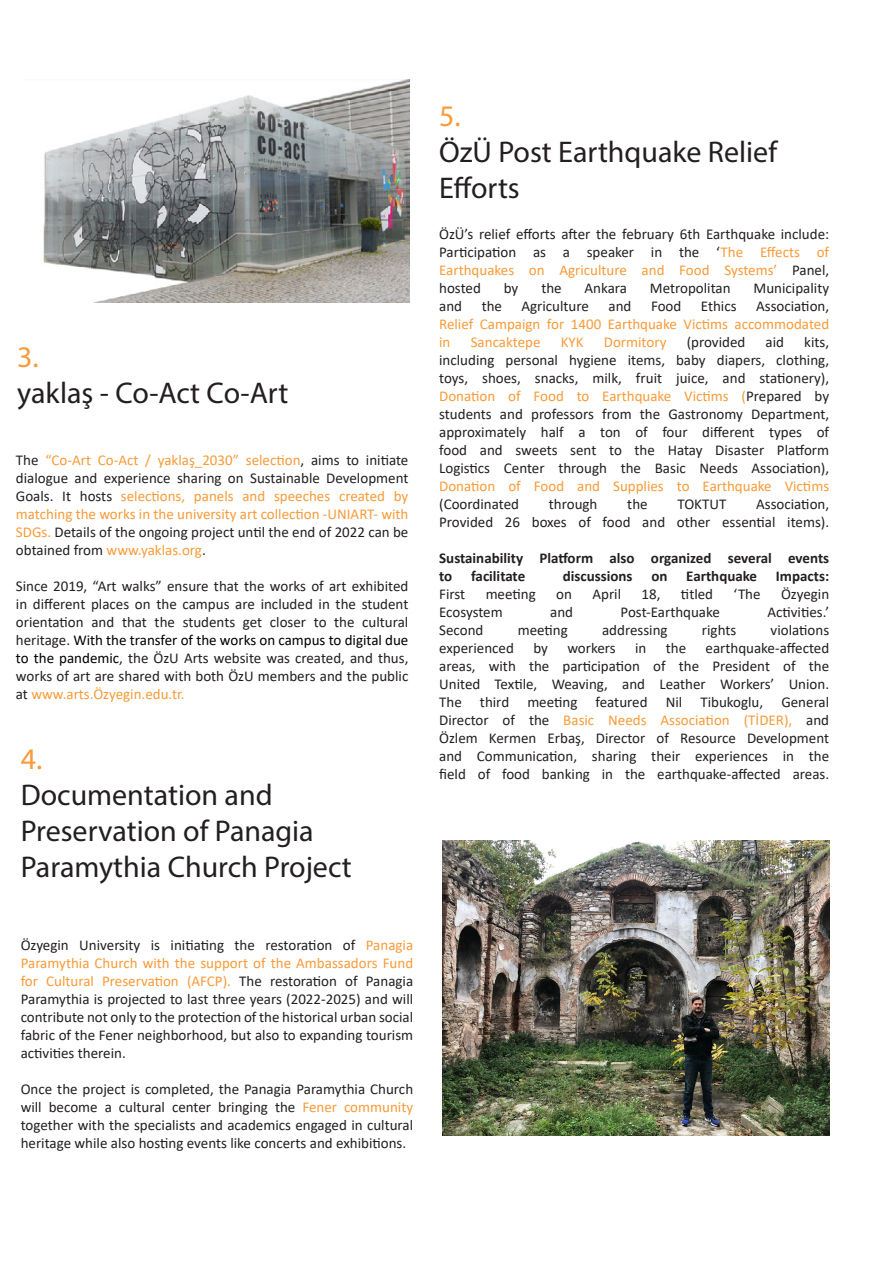
<style>
.page{position:relative;width:893px;height:1263px;background:#fff}
.page>*{position:absolute;margin:0;border:0;box-sizing:border-box;transform-origin:0 0}
.t1{font:30px/36px "Myriad Pro";color:#231f20}
.t2{font:30px "Myriad Pro";color:#f89b39}
.t3{font:30px "Myriad Pro";color:#f89b38}
.t4{font:15px/18px "Calibri";color:#231f20;text-align:justify}
.t5{font:15px/18px "Calibri";color:#f89b39;text-align:justify}
.t6{font:700 15px/18px "Calibri";color:#231f20}
.s1{color:#231f20}
.s2{color:#000001}
.s3{color:#f89b39}
</style>
<div class="page">
<img style="left:43px;top:80px;width:366px;height:223px">
<img style="left:443px;top:840px;width:386px;height:295px">
<p class="t2" style="left:17px;top:339px;width:23px">3.</p>
<p class="t1" style="left:17px;top:375px;width:273px">yaklaş - Co-Act Co-Art</p>
<p class="t5" style="left:16px;top:451px;width:394px"><span class="s1">The</span> “Co-Art Co-Act / yaklaş_2030” selection<span class="s1">, aims to initiate dialogue and experience sharing on Sustainable Development Goals. It hosts</span> selections, panels and speeches created by matching the works in the university art collection -UNIART- with SDGs. <span class="s1">Details of the ongoing project until the end of 2022 can be obtained from</span> www.yaklas.org<span class="s1">.</span></p>
<p class="t4" style="left:16px;top:577px;width:394px">Since 2019, “Art walks” ensure that the works of art exhibited in different places on the campus are included in the student orientation and that the students get closer to the cultural heritage. <span class="s2">With the transfer of the works on campus to digital due to the pandemic</span>, the ÖzU Arts website was created, and thus, works of art are shared with both ÖzU members and the public at <span class="s3">www.arts.Özyegin.edu.tr.</span></p>
<p class="t3" style="left:21px;top:740px;width:23px">4.</p>
<p class="t1" style="left:21px;top:776px;width:333px">Documentation and<br>Preservation of Panagia<br>Paramythia Church Project</p>
<p class="t4" style="left:21px;top:935px;width:394px">Özyegin University is initiating the restoration of <span class="s3">Panagia Paramythia Church with the support of the Ambassadors Fund for Cultural Preservation (AFCP).</span> The restoration of Panagia Paramythia is projected to last three years (2022-2025) and will contribute not only to the protection of the historical urban social fabric of the Fener neighborhood, but also to expanding tourism activities therein.</p>
<p class="t4" style="left:21px;top:1079px;width:394px">Once the project is completed, the Panagia Paramythia Church will become a cultural center bringing the <span class="s3">Fener community </span>together with the specialists and academics engaged in cultural heritage while also hosting events like concerts and exhibitions.</p>
<p class="t2" style="left:439px;top:98px;width:23px">5.</p>
<p class="t1" style="left:439px;top:134px;width:339px">ÖzÜ Post Earthquake Relief<br>Efforts</p>
<p class="t4" style="left:439px;top:224px;width:391px">ÖzÜ’s relief efforts after the february 6th Earthquake include:</p>
<p class="t5" style="left:439px;top:242px;width:391px"><span class="s1">Participation as a speaker in the ‘</span>The Effects of Earthquakes on Agriculture and Food Systems’ <span class="s1">Panel, hosted</span></p>
<p class="t4" style="left:504px;top:278px;width:16px">by</p>
<p class="t4" style="left:541px;top:278px;width:22px">the</p>
<p class="t4" style="left:585px;top:278px;width:44px">Ankara</p>
<p class="t4" style="left:650px;top:278px;width:82px">Metropolitan</p>
<p class="t4" style="left:754px;top:278px;width:77px">Municipality</p>
<p class="t4" style="left:439px;top:296px;width:24px">and</p>
<p class="t4" style="left:482px;top:296px;width:22px">the</p>
<p class="t4" style="left:522px;top:296px;width:69px">Agriculture</p>
<p class="t4" style="left:609px;top:296px;width:24px">and</p>
<p class="t4" style="left:651px;top:296px;width:32px">Food</p>
<p class="t4" style="left:701px;top:296px;width:37px">Ethics</p>
<p class="t4" style="left:756px;top:296px;width:75px">Association,</p>
<p class="t5" style="left:439px;top:314px;width:391px">Relief Campaign for 1400 Earthquake Victims accommodated in</p>
<p class="t5" style="left:471px;top:332px;width:71px">Sancaktepe</p>
<p class="t5" style="left:561px;top:332px;width:24px">KYK</p>
<p class="t5" style="left:604px;top:332px;width:64px">Dormitory</p>
<p class="t4" style="left:687px;top:332px;width:60px">(provided</p>
<p class="t4" style="left:766px;top:332px;width:20px">aid</p>
<p class="t4" style="left:439px;top:332px;width:391px;text-indent:365px">kits, including personal hygiene items, baby diapers, clothing, toys, shoes, snacks, milk, fruit juice, and stationery),</p>
<p class="t4" style="left:439px;top:386px;width:391px"><span class="s3">Donation of Food to Earthquake Victims (</span>Prepared by students and professors from the Gastronomy Department, approximately half a ton of four different types of food and sweets sent to the Hatay Disaster Platform Logistics Center through the Basic Needs Association),</p>
<p class="t5" style="left:439px;top:476px;width:391px">Donation of Food and Supplies to Earthquake Victims <span class="s1">(Coordinated</span></p>
<p class="t4" style="left:549px;top:494px;width:50px">through</p>
<p class="t4" style="left:627px;top:494px;width:22px">the</p>
<p class="t4" style="left:677px;top:494px;width:50px">TOKTUT</p>
<p class="t4" style="left:439px;top:494px;width:391px;text-align:right">Association,<br>Provided 26 boxes of food and other essential items).</p>
<p class="t6" style="left:439px;top:548px;width:391px">Sustainability Platform also organized several events to</p>
<p class="t6" style="left:471px;top:566px;width:56px">facilitate</p>
<p class="t6" style="left:563px;top:566px;width:106px">discussions on</p>
<p class="t6" style="left:686px;top:566px;width:72px">Earthquake</p>
<p class="t6" style="left:776px;top:566px;width:55px">Impacts:</p>
<p class="t4" style="left:439px;top:584px;width:28px">First</p>
<p class="t4" style="left:486px;top:584px;width:52px">meeting</p>
<p class="t4" style="left:556px;top:584px;width:17px">on</p>
<p class="t4" style="left:592px;top:584px;width:30px">April</p>
<p class="t4" style="left:642px;top:584px;width:20px">18,</p>
<p class="t4" style="left:681px;top:584px;width:34px">titled</p>
<p class="t4" style="left:734px;top:584px;width:29px">‘The</p>
<p class="t4" style="left:781px;top:584px;width:50px">Özyegin</p>
<p class="t4" style="left:439px;top:602px;width:65px">Ecosystem</p>
<p class="t4" style="left:550px;top:602px;width:24px">and</p>
<p class="t4" style="left:621px;top:602px;width:101px">Post-Earthquake</p>
<p class="t4" style="left:767px;top:602px;width:63px">Activities.’</p>
<p class="t4" style="left:439px;top:620px;width:46px">Second</p>
<p class="t4" style="left:518px;top:620px;width:52px">meeting</p>
<p class="t4" style="left:602px;top:620px;width:67px">addressing</p>
<p class="t4" style="left:702px;top:620px;width:36px">rights</p>
<p class="t4" style="left:771px;top:620px;width:60px">violations</p>
<p class="t4" style="left:439px;top:638px;width:76px">experienced</p>
<p class="t4" style="left:533px;top:638px;width:16px">by</p>
<p class="t4" style="left:567px;top:638px;width:50px">workers</p>
<p class="t4" style="left:635px;top:638px;width:13px">in</p>
<p class="t4" style="left:666px;top:638px;width:22px">the</p>
<p class="t4" style="left:439px;top:638px;width:391px;text-indent:266px">earthquake-affected areas, with the participation of the President of the United Textile, Weaving, and Leather Workers’ Union.</p>
<p class="t4" style="left:439px;top:692px;width:391px">The third meeting featured Nil Tibukoglu, General Director of the <span class="s3">Basic Needs Association (TİDER),</span> and Özlem Kermen Erbaş, Director of Resource Development and Communication, sharing their experiences in the field of food banking in the earthquake-affected areas.</p>
</div>
